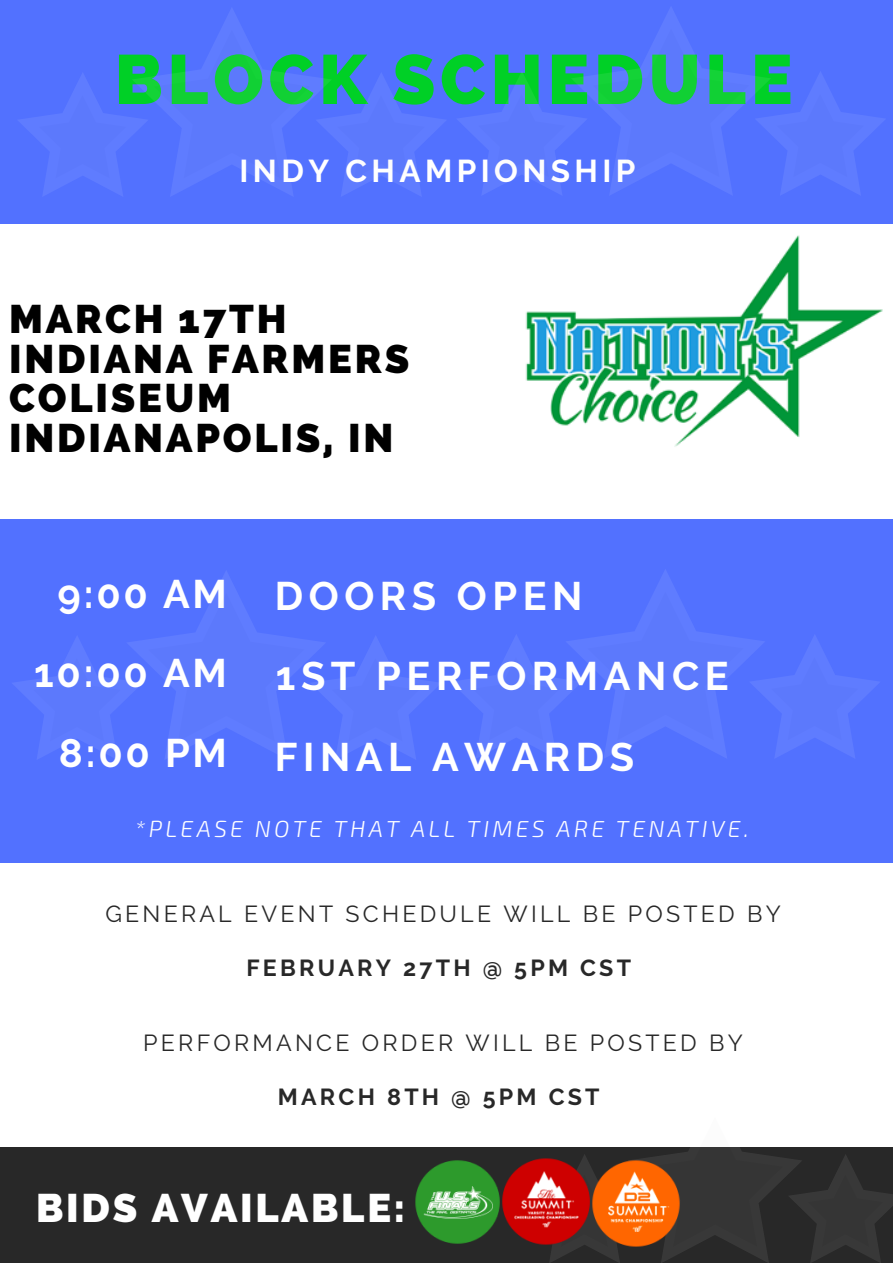
<style>
.page{position:relative;width:893px;height:1263px;background:#fff}
.page>*{position:absolute;margin:0;border:0;box-sizing:border-box;transform-origin:0 0}
.t1{font:800 69.6px "Raleway";letter-spacing:.07em;color:#00d026}
.t2{font:700 39.75px "Raleway";letter-spacing:.14em;color:#fff}
.t3{font:800 39.75px/39.5px "Raleway";letter-spacing:.07em;color:#000}
.t4{font:800 39.75px "Raleway";letter-spacing:.07em;color:#fff}
.t5{font:700 31.5px "Raleway";letter-spacing:.14em;color:#fff}
.t6{font:23.25px "Raleway";letter-spacing:.14em;color:#282828}
.t7{font:italic 300 23.25px "Exo 2";letter-spacing:.14em;color:#fff}
.t8{font:700 23.25px "Raleway";letter-spacing:.14em;color:#282828}
</style>
<div class="page">
<div style="left:0;top:0;width:893px;height:224px;background:#5271ff"></div>
<div style="left:0;top:519px;width:893px;height:343px;background:#5271ff"></div>
<div style="left:0;top:1147px;width:893px;height:116px;background:#282828"></div>
<img style="left:415px;top:1160px;width:83px;height:84px">
<img style="left:525px;top:235px;width:358px;height:212px">
<svg style="left:18px;top:8px;width:428px;height:188px"></svg>
<svg style="left:457px;top:7px;width:428px;height:188px"></svg>
<svg style="left:12px;top:571px;width:428px;height:188px"></svg>
<svg style="left:452px;top:570px;width:427px;height:188px"></svg>
<svg style="left:549px;top:1147px;width:344px;height:116px"></svg>
<img style="left:498px;top:1155px;width:98px;height:93px">
<img style="left:589px;top:1157px;width:94px;height:93px">
<h1 class="t1" style="left:115px;top:39px;width:679px">BLOCK SCHEDULE</h1>
<h3 class="t5" style="left:239px;top:152px;width:398px">INDY CHAMPIONSHIP</h3>
<h2 class="t3" style="left:9px;top:300px;width:402px">MARCH 17TH<br>INDIANA FARMERS<br>COLISEUM<br>INDIANAPOLIS, IN</h2>
<h2 class="t2" style="left:58px;top:571px;width:171px">9:00 AM</h2>
<h2 class="t2" style="left:275px;top:572px;width:309px">DOORS OPEN</h2>
<h2 class="t2" style="left:34px;top:652px;width:696px">10:00 AM 1ST PERFORMANCE</h2>
<h2 class="t2" style="left:59px;top:729px;width:169px">8:00 PM</h2>
<h2 class="t2" style="left:275px;top:733px;width:361px">FINAL AWARDS</h2>
<p class="t7" style="left:135px;top:813px;width:615px">*PLEASE NOTE THAT ALL TIMES ARE TENATIVE.</p>
<p class="t6" style="left:105px;top:900px;width:677px">GENERAL EVENT SCHEDULE WILL BE POSTED BY</p>
<p class="t8" style="left:246px;top:954px;width:386px">FEBRUARY 27TH @ 5PM CST</p>
<p class="t6" style="left:143px;top:1029px;width:601px">PERFORMANCE ORDER WILL BE POSTED BY</p>
<p class="t8" style="left:278px;top:1083px;width:323px">MARCH 8TH @ 5PM CST</p>
<h2 class="t4" style="left:36px;top:1184px;width:371px">BIDS AVAILABLE:</h2>
</div>
